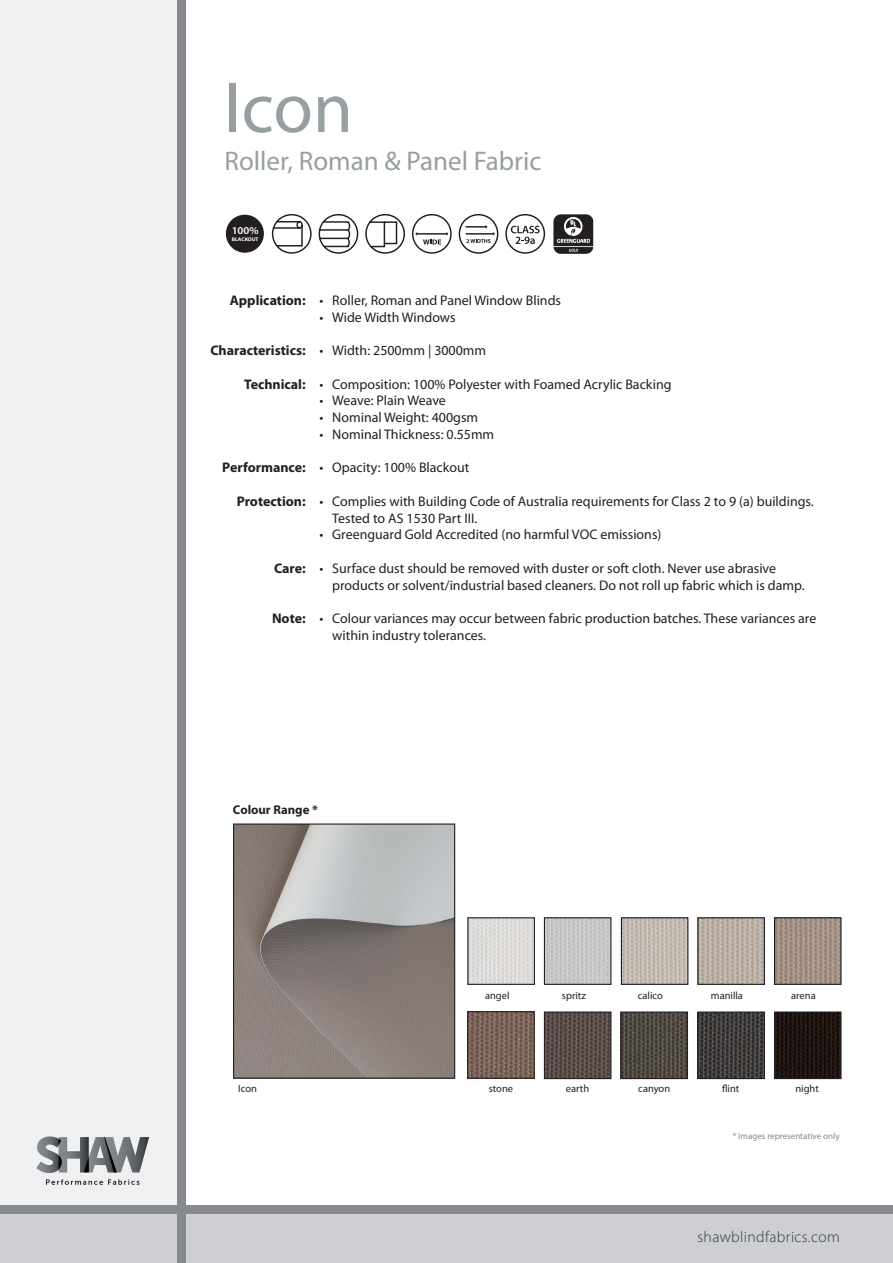
<style>
.page{position:relative;width:893px;height:1263px;background:#fff}
.page>*{position:absolute;margin:0;border:0;box-sizing:border-box;transform-origin:0 0}
.t1{font:72px "Myriad Pro";color:#979fa2}
.t2{font:27px "Myriad Pro";color:#979fa2}
.t3{font:300 15.45px "Myriad Pro";letter-spacing:.025em;color:#323640}
.t4{font:13.95px/16.8px "Myriad Pro";color:#231f20}
.t5{font:700 13.95px "Myriad Pro";color:#231f20}
.t6{font:700 12.75px "Myriad Pro";color:#231f20}
.t7{font:10.5px "Myriad Pro";color:#231f20}
.t8{font:600 10.5px "Myriad Pro";color:#fff;scale:1.05 1}
.t9{font:9px "Myriad Pro";color:#868a8e}
.t10{font:700 5.25px "Myriad Pro";color:#fff;scale:1.05 1}
</style>
<div class="page">
<svg style="left:319px;top:214px;width:39px;height:40px"></svg>
<svg style="left:272px;top:214px;width:40px;height:40px"></svg>
<img style="left:235px;top:825px;width:218px;height:252px">
<div style="left:233px;top:823px;width:222px;height:256px;border:1px solid #231f20"></div>
<img style="left:469px;top:1013px;width:64px;height:64px">
<div style="left:467px;top:1011px;width:68px;height:68px;border:1px solid #231f20"></div>
<img style="left:699px;top:1013px;width:64px;height:64px">
<div style="left:697px;top:1011px;width:68px;height:68px;border:1px solid #231f20"></div>
<img style="left:546px;top:1013px;width:63px;height:64px">
<div style="left:544px;top:1011px;width:67px;height:68px;border:1px solid #231f20"></div>
<img style="left:622px;top:1013px;width:64px;height:64px">
<div style="left:620px;top:1011px;width:68px;height:68px;border:1px solid #231f20"></div>
<img style="left:776px;top:1013px;width:63px;height:64px">
<div style="left:774px;top:1011px;width:67px;height:68px;border:1px solid #231f20"></div>
<img style="left:623px;top:919px;width:63px;height:64px">
<div style="left:621px;top:917px;width:67px;height:68px;border:1px solid #231f20"></div>
<img style="left:776px;top:919px;width:63px;height:64px">
<div style="left:774px;top:917px;width:67px;height:68px;border:1px solid #231f20"></div>
<img style="left:469px;top:919px;width:64px;height:64px">
<div style="left:467px;top:917px;width:68px;height:68px;border:1px solid #231f20"></div>
<img style="left:546px;top:919px;width:63px;height:64px">
<div style="left:544px;top:917px;width:67px;height:68px;border:1px solid #231f20"></div>
<img style="left:699px;top:919px;width:64px;height:64px">
<div style="left:697px;top:917px;width:68px;height:68px;border:1px solid #231f20"></div>
<div style="left:0;top:1209px;width:893px;height:54px;background:#cdcfd2"></div>
<div style="left:0;top:0;width:182px;height:1209px;background:#eff0f1"></div>
<div style="left:0;top:1205px;width:893px;height:8px;background:#868a8e"></div>
<div style="left:177px;top:0;width:9px;height:1263px;background:#868a8e"></div>
<svg style="left:46px;top:1179px;width:93px;height:6px"></svg>
<svg style="left:36px;top:1136px;width:113px;height:37px"></svg>
<div style="left:227px;top:215px;width:36px;height:37px;background:#231f20;border-radius:50%"></div>
<div style="left:226px;top:215px;width:38px;height:38px;border:1px solid #231f20;border-radius:50%"></div>
<svg style="left:412px;top:214px;width:40px;height:40px"></svg>
<svg style="left:365px;top:214px;width:40px;height:40px"></svg>
<svg style="left:511px;top:226px;width:29px;height:18px"></svg>
<div style="left:505px;top:214px;width:40px;height:40px;border:1px solid #231f20;border-radius:50%"></div>
<svg style="left:459px;top:214px;width:39px;height:40px"></svg>
<img style="left:553px;top:214px;width:40px;height:40px">
<p class="t1" style="left:224px;top:63px;width:130px">Icon</p>
<p class="t2" style="left:224px;top:144px;width:319px">Roller, Roman &amp; Panel Fabric</p>
<p class="t8" style="left:232px;top:224px;width:27px">100%</p>
<p class="t10" style="left:232px;top:235px;width:27px">BLACKOUT</p>
<p class="t5" style="left:230px;top:291px;width:77px">Application:</p>
<p class="t5" style="left:210px;top:341px;width:97px">Characteristics:</p>
<p class="t5" style="left:244px;top:375px;width:63px">Technical:</p>
<p class="t5" style="left:222px;top:458px;width:85px">Performance:</p>
<p class="t5" style="left:237px;top:492px;width:70px">Protection:</p>
<p class="t5" style="left:274px;top:559px;width:33px">Care:</p>
<p class="t5" style="left:272px;top:609px;width:35px">Note:</p>
<p class="t4" style="left:319px;top:292px;width:243px">• Roller, Roman and Panel Window Blinds</p>
<p class="t4" style="left:319px;top:308px;width:138px">• Wide Width Windows</p>
<p class="t4" style="left:319px;top:342px;width:168px">• Width: 2500mm | 3000mm</p>
<p class="t4" style="left:319px;top:375px;width:354px">• Composition: 100% Polyester with Foamed Acrylic Backing</p>
<p class="t4" style="left:319px;top:392px;width:128px">• Weave: Plain Weave</p>
<p class="t4" style="left:319px;top:409px;width:160px">• Nominal Weight: 400gsm</p>
<p class="t4" style="left:319px;top:425px;width:176px">• Nominal Thickness: 0.55mm</p>
<p class="t4" style="left:319px;top:459px;width:151px">• Opacity: 100% Blackout</p>
<p class="t4" style="left:332px;top:492px;width:483px;text-indent:-13px">• Complies with Building Code of Australia requirements for Class 2 to 9 (a) buildings.<br>Tested to AS 1530 Part III.</p>
<p class="t4" style="left:319px;top:526px;width:343px">• Greenguard Gold Accredited (no harmful VOC emissions)</p>
<p class="t4" style="left:332px;top:559px;width:474px;text-indent:-13px">• Surface dust should be removed with duster or soft cloth. Never use abrasive products or solvent/industrial based cleaners. Do not roll up fabric which is damp.</p>
<p class="t4" style="left:332px;top:610px;width:486px;text-indent:-13px">• Colour variances may occur between fabric production batches. These variances are within industry tolerances.</p>
<p class="t6" style="left:233px;top:802px;width:86px">Colour Range *</p>
<p class="t7" style="left:485px;top:989px;width:26px">angel</p>
<p class="t7" style="left:562px;top:989px;width:26px">spritz</p>
<p class="t7" style="left:638px;top:989px;width:27px">calico</p>
<p class="t7" style="left:711px;top:989px;width:34px">manilla</p>
<p class="t7" style="left:791px;top:989px;width:26px">arena</p>
<p class="t7" style="left:238px;top:1082px;width:20px">Icon</p>
<p class="t7" style="left:489px;top:1082px;width:26px">stone</p>
<p class="t7" style="left:566px;top:1082px;width:25px">earth</p>
<p class="t7" style="left:638px;top:1082px;width:33px">canyon</p>
<p class="t7" style="left:722px;top:1082px;width:19px">flint</p>
<p class="t7" style="left:795px;top:1082px;width:25px">night</p>
<p class="t9" style="left:733px;top:1131px;width:108px">* Images representative only</p>
<p class="t3" style="left:697px;top:1227px;width:144px">shawblindfabrics.com</p>
</div>
